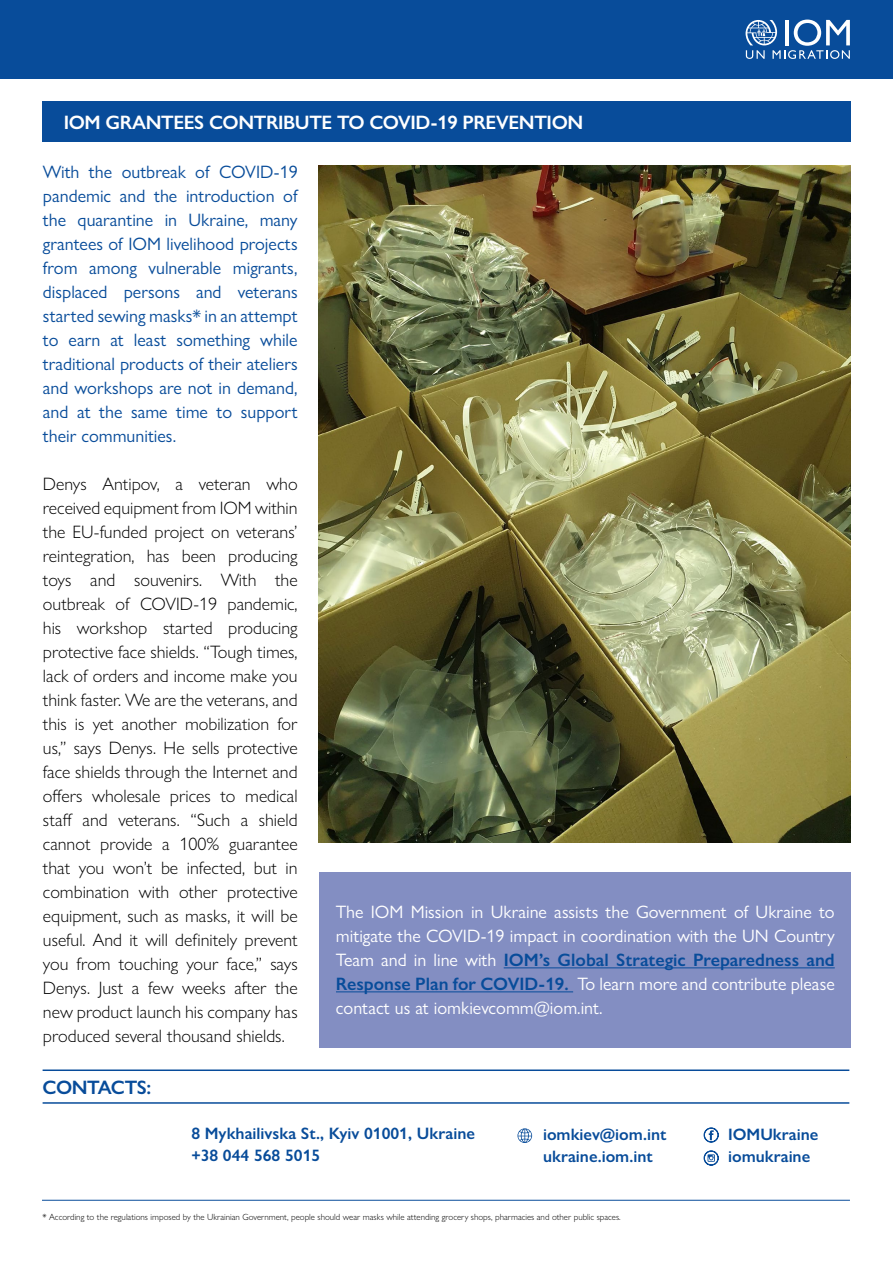
<style>
.page{position:relative;width:893px;height:1263px;background:#fff}
.page>*{position:absolute;margin:0;border:0;box-sizing:border-box;transform-origin:0 0}
.t1{font:600 19.5px "Gill Sans Nova";letter-spacing:-.02em;color:#fff}
.t2{font:600 19.5px "Gill Sans Nova";letter-spacing:-.02em;color:#084c9a}
.t3{font:300 18px/24px "Gill Sans Nova";color:#000;text-align:justify}
.t4{font:18px/24px "Gill Sans Nova";color:#084c9a;text-align:justify}
.t5{font:18px/24px "Gill Sans Nova";color:#fff;text-align:justify}
.t6{font:600 16.65px/21.6px "Gill Sans Nova";color:#084c9a}
.t7{font:300 9px "Gill Sans Nova";color:#000}
.s1{font-weight:600;color:#084c9a}
</style>
<div class="page">
<div style="left:319px;top:872px;width:532px;height:175px;background:#838ec2"></div>
<hr style="left:504px;top:967px;width:331px;height:1px;background:#084c9a">
<hr style="left:336px;top:991px;width:237px;height:1px;background:#084c9a">
<div style="left:0;top:0;width:893px;height:79px;background:#084c9a"></div>
<svg style="left:746px;top:20px;width:104px;height:39px"></svg>
<img style="left:319px;top:165px;width:531px;height:677px">
<hr style="left:42px;top:1200px;width:808px;height:1px;background:#084c9a">
<svg style="left:703px;top:1127px;width:16px;height:16px"></svg>
<svg style="left:703px;top:1150px;width:16px;height:16px"></svg>
<svg style="left:517px;top:1128px;width:15px;height:15px"></svg>
<hr style="left:43px;top:1069px;width:806px;height:2px;background:#084c9a">
<hr style="left:43px;top:1102px;width:806px;height:2px;background:#084c9a">
<div style="left:42px;top:101px;width:808px;height:41px;background:#084c9a"></div>
<p class="t1" style="left:64px;top:110px;width:521px">IOM GRANTEES CONTRIBUTE TO COVID-19 PREVENTION</p>
<p class="t4" style="left:43px;top:160px;width:256px">With the outbreak of COVID-19 pandemic and the introduction of the quarantine in Ukraine, many grantees of IOM livelihood projects from among vulnerable migrants, displaced persons and veterans started sewing masks* in an attempt to earn at least something while traditional products of their ateliers and workshops are not in demand, and at the same time to support their communities.</p>
<p class="t3" style="left:43px;top:472px;width:256px">Denys Antipov, a veteran who received equipment from IOM within the EU-funded project on veterans’ reintegration, has been producing toys and souvenirs. With the outbreak of COVID-19 pandemic, his workshop started producing protective face shields. “Tough times, lack of orders and income make you think faster. We are the veterans, and this is yet another mobilization for us,” says Denys. He sells protective face shields through the Internet and offers wholesale prices to medical staff and veterans. “Such a shield cannot provide a 100% guarantee that you won’t be infected, but in combination with other protective equipment, such as masks, it will be useful. And it will definitely prevent you from touching your face,” says Denys. Just a few weeks after the new product launch his company has produced several thousand shields.</p>
<p class="t2" style="left:43px;top:1075px;width:110px">CONTACTS:</p>
<p class="t5" style="left:336px;top:900px;width:500px">The IOM Mission in Ukraine assists the Government of Ukraine to mitigate the COVID-19 impact in coordination with the UN Country Team and in line with <span class="s1">IOM’s Global Strategic Preparedness and Response Plan for COVID-19.</span> To learn more and contribute please contact us at iomkievcomm@iom.int.</p>
<p class="t6" style="left:191px;top:1122px;width:285px">8 Mykhailivska St., Kyiv 01001, Ukraine +38 044 568 5015</p>
<p class="t6" style="left:728px;top:1124px;width:92px">IOMUkraine iomukraine</p>
<p class="t6" style="left:543px;top:1124px;width:125px">iomkiev@iom.int ukraine.iom.int</p>
<p class="t7" style="left:43px;top:1212px;width:580px">* According to the regulations imposed by the Ukrainian Government, people should wear masks while attending grocery shops, pharmacies and other public spaces.</p>
</div>
